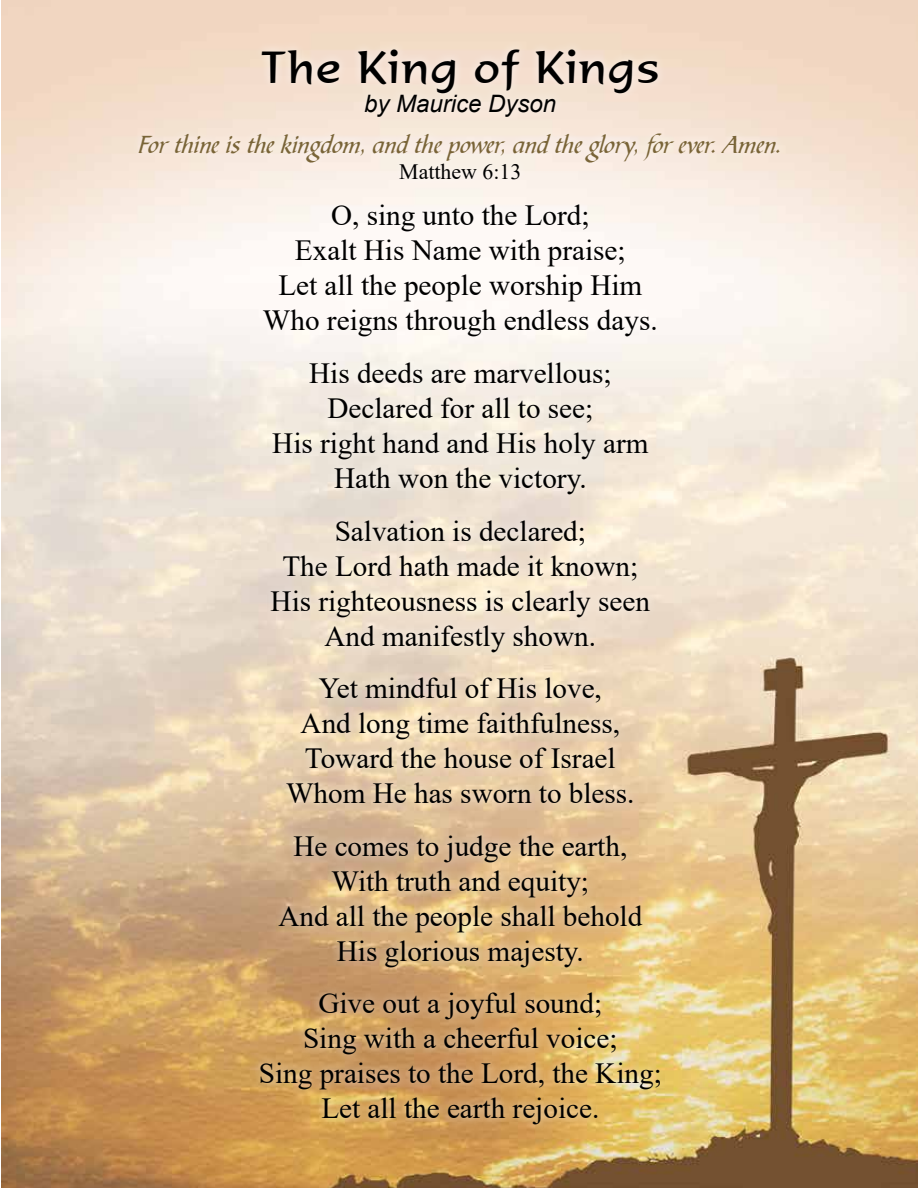
<style>
.page{position:relative;width:918px;height:1188px;background:#fff}
.page>*{position:absolute;margin:0;border:0;box-sizing:border-box;transform-origin:0 0}
.t1{font:43.8px "Formal 436 BT";letter-spacing:.05em;color:#000}
.t2{font:29.25px/35px "Times New Roman";color:#000;text-align:center}
.t3{font:25.5px "Bible Scr T";color:#796437}
.t4{font:italic 24px "Arial";color:#000}
.t5{font:21.9px "Times New Roman";color:#000}
</style>
<div class="page">
<img style="left:1px;top:1px;width:917px;height:1187px">
<div style="left:130px;top:40px;width:658px;height:1094px;background:#fff;opacity:.75"></div>
<h1 class="t1" style="left:261px;top:40px;width:400px">The King of Kings</h1>
<p class="t4" style="left:364px;top:88px;width:194px">by Maurice Dyson</p>
<p class="t3" style="left:139px;top:131px;width:644px">For thine is the kingdom, and the power, and the glory, for ever. Amen.</p>
<p class="t5" style="left:399px;top:157px;width:124px">Matthew 6:13</p>
<p class="t2" style="left:263px;top:197px;width:396px">O, sing unto the Lord;<br>Exalt His Name with praise;<br>Let all the people worship Him<br>Who reigns through endless days.</p>
<p class="t2" style="left:272px;top:355px;width:378px">His deeds are marvellous;<br>Declared for all to see;<br>His right hand and His holy arm<br>Hath won the victory.</p>
<p class="t2" style="left:271px;top:512px;width:381px">Salvation is declared;<br>The Lord hath made it known;<br>His righteousness is clearly seen<br>And manifestly shown.</p>
<p class="t2" style="left:286px;top:670px;width:350px">Yet mindful of His love,<br>And long time faithfulness,<br>Toward the house of Israel<br>Whom He has sworn to bless.</p>
<p class="t2" style="left:278px;top:828px;width:365px">He comes to judge the earth,<br>With truth and equity;<br>And all the people shall behold<br>His glorious majesty.</p>
<p class="t2" style="left:259px;top:985px;width:404px">Give out a joyful sound;<br>Sing with a cheerful voice;<br>Sing praises to the Lord, the King;<br>Let all the earth rejoice.</p>
</div>
